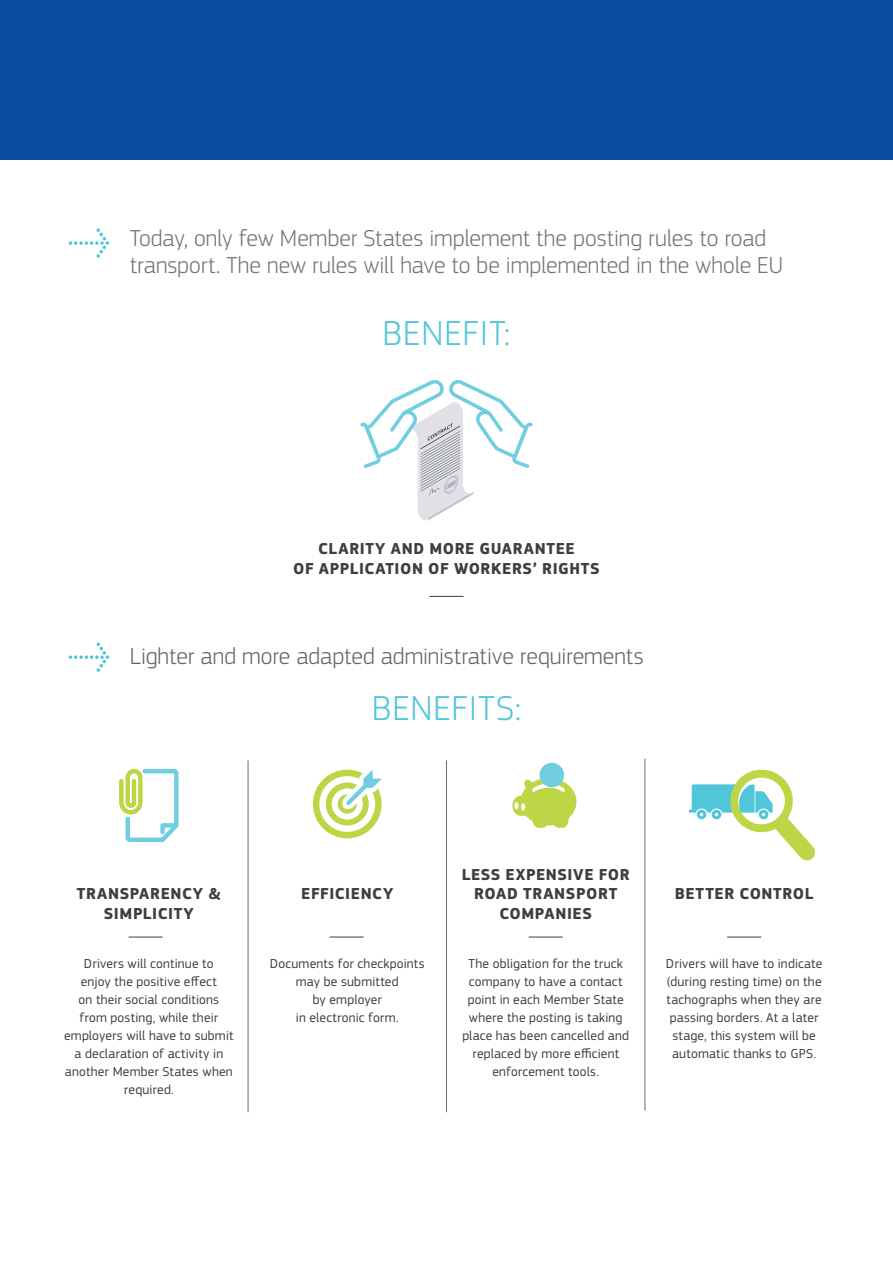
<style>
.page{position:relative;width:893px;height:1263px;background:#fff}
.page>*{position:absolute;margin:0;border:0;box-sizing:border-box;transform-origin:0 0}
.Subtitle_Figures{font:300 36px "EC Square Sans Pro";letter-spacing:.025em;color:#51c6d8}
.Subtitle_Figures-2{font:300 24px "EC Square Sans Pro";letter-spacing:-.005em;color:#727376}
.Subtitle_Figures-3{font:300 24px "EC Square Sans Pro";letter-spacing:-.005em;color:#636366}
.Legend_Figures{font:700 16.5px/19.5px "EC Square Sans Pro";letter-spacing:.035em;color:#3e3e3f;text-align:center}
.Bullet_points_copie{font:13.5px/18px "PF Square Sans Pro";letter-spacing:.015em;color:#3e3e3f;text-align:center}
</style>
<div class="page">
<div style="left:0;top:0;width:893px;height:160px;background:#0d4da1"></div>
<svg style="left:360px;top:380px;width:173px;height:141px"></svg>
<hr style="left:248px;top:760px;width:1px;height:352px;background:#6c6d70">
<hr style="left:446px;top:760px;width:1px;height:352px;background:#6c6d70">
<hr style="left:645px;top:759px;width:1px;height:351px;background:#6c6d70">
<svg style="left:313px;top:770px;width:69px;height:68px"></svg>
<svg style="left:512px;top:762px;width:64px;height:66px"></svg>
<div style="left:539px;top:763px;width:25px;height:24px;background:#71cee1;border-radius:50%"></div>
<svg style="left:119px;top:768px;width:60px;height:74px"></svg>
<svg style="left:689px;top:769px;width:127px;height:92px"></svg>
<hr style="left:129px;top:937px;width:34px;height:1px;background:#3e3e3f">
<hr style="left:330px;top:937px;width:34px;height:1px;background:#3e3e3f">
<hr style="left:529px;top:937px;width:34px;height:1px;background:#3e3e3f">
<hr style="left:727px;top:937px;width:34px;height:1px;background:#3e3e3f">
<hr style="left:429px;top:596px;width:34px;height:1px;background:#3e3e3f">
<p class="Subtitle_Figures-2" style="left:130px;top:224px;width:638px">Today, only few Member States implement the posting rules to road</p>
<p class="Subtitle_Figures-2" style="left:130px;top:251px;width:655px">transport. The new rules will have to be implemented in the whole EU</p>
<p class="Subtitle_Figures" style="left:383px;top:312px;width:129px">BENEFIT:</p>
<p class="Legend_Figures" style="left:293px;top:540px;width:308px">CLARITY AND MORE GUARANTEE<br>OF APPLICATION OF WORKERS’ RIGHTS</p>
<p class="Subtitle_Figures-3" style="left:130px;top:642px;width:515px">Lighter and more adapted administrative requirements</p>
<p class="Subtitle_Figures" style="left:372px;top:687px;width:151px">BENEFITS:</p>
<p class="Legend_Figures" style="left:77px;top:884px;width:145px">TRANSPARENCY &amp;<br>SIMPLICITY</p>
<p class="Legend_Figures" style="left:301px;top:884px;width:94px">EFFICIENCY</p>
<p class="Legend_Figures" style="left:462px;top:865px;width:169px">LESS EXPENSIVE FOR<br>ROAD TRANSPORT<br>COMPANIES</p>
<p class="Legend_Figures" style="left:675px;top:884px;width:140px">BETTER CONTROL</p>
<p class="Bullet_points_copie" style="left:64px;top:954px;width:171px">Drivers will continue to<br>enjoy the positive effect<br>on their social conditions from posting, while their employers will have to submit a declaration of activity in another Member States when required.</p>
<p class="Bullet_points_copie" style="left:270px;top:954px;width:156px">Documents for checkpoints may be submitted<br>by employer<br>in electronic form.</p>
<p class="Bullet_points_copie" style="left:462px;top:954px;width:168px">The obligation for the truck company to have a contact point in each Member State where the posting is taking place has been cancelled and replaced by more efficient enforcement tools.</p>
<p class="Bullet_points_copie" style="left:666px;top:954px;width:158px">Drivers will have to indicate (during resting time) on the tachographs when they are passing borders. At a later stage, this system will be automatic thanks to GPS.</p>
</div>
